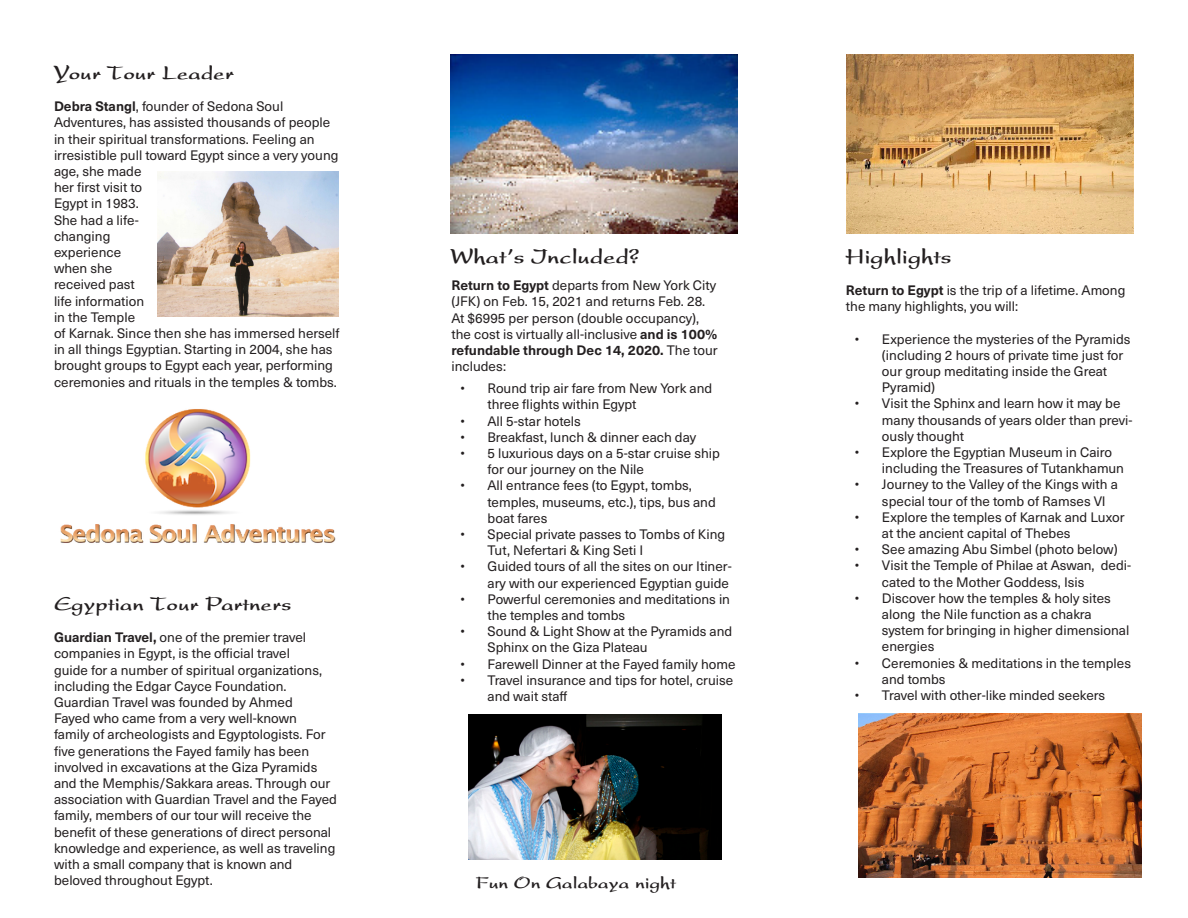
<style>
.page{position:relative;width:1188px;height:918px;background:#fff}
.page>*{position:absolute;margin:0;border:0;box-sizing:border-box;transform-origin:0 0}
.t1{font:700 22.5px "Present";color:#231f20}
.t2{font:700 21px "Present";color:#231f20}
.t3{font:700 18px "Present";color:#231f20}
.t4{font:13.5px/16.2px "Neue Haas Unica W1 G";color:#231f20}
.s1{font-weight:700}
.s2{color:#fff}
</style>
<div class="page">
<img style="left:858px;top:714px;width:283px;height:163px">
<img style="left:846px;top:54px;width:288px;height:180px">
<img style="left:469px;top:715px;width:252px;height:144px">
<img style="left:450px;top:54px;width:288px;height:180px">
<img style="left:158px;top:172px;width:180px;height:144px">
<img style="left:60px;top:409px;width:276px;height:134px">
<p class="t2" style="left:54px;top:61px;width:181px">Your Tour Leader</p>
<p class="t4" style="left:54px;top:98px;width:286px"><span class="s1">Debra Stangl</span>, founder of Sedona Soul<br>Adventures, has assisted thousands of people in their spiritual transformations. Feeling an irresistible pull toward Egypt since a very young age, she made<br>her first visit to<br>Egypt in 1983.</p>
<p class="t4" style="left:54px;top:211px;width:287px">She had a<span class="s2">.</span>life-<br>changing<br>experience<br>when she<br>received past<br>life information<br>in the Temple<br>of Karnak. Since then she has immersed herself in all things Egyptian. Starting in 2004, she has brought groups to Egypt each year, performing ceremonies and rituals in the temples &amp; tombs.</p>
<p class="t2" style="left:54px;top:592px;width:239px">Egyptian Tour Partners</p>
<p class="t4" style="left:54px;top:629px;width:285px"><span class="s1">Guardian Travel,</span> one of the premier travel companies in Egypt, is the official travel<br>guide for a number of spiritual organizations, including the Edgar Cayce Foundation.<br>Guardian Travel was founded by Ahmed<br>Fayed who came from a very well-known<br>family of archeologists and Egyptologists. For five generations the Fayed family has been involved in excavations at the Giza Pyramids and the Memphis/Sakkara areas. Through our association with Guardian Travel and the Fayed family, members of our tour will receive the benefit of these generations of direct personal knowledge and experience, as well as traveling with a small company that is known and beloved throughout Egypt.</p>
<p class="t1" style="left:450px;top:244px;width:191px">What’s Included?</p>
<p class="t1" style="left:846px;top:243px;width:107px">Highlights</p>
<p class="t4" style="left:846px;top:281px;width:281px"><span class="s1">Return to Egypt</span> is the trip of a lifetime. Among the many highlights, you will:</p>
<p class="t4" style="left:882px;top:330px;width:250px;text-indent:-27px">• Experience the mysteries of the Pyramids (including 2 hours of private time just for our group meditating inside the Great Pyramid)</p>
<p class="t4" style="left:882px;top:395px;width:252px;text-indent:-27px">• Visit the Sphinx and learn how it may be many thousands of years older than previ&shy;ously thought</p>
<p class="t4" style="left:882px;top:443px;width:244px;text-indent:-27px">• Explore the Egyptian Museum in Cairo including the Treasures of Tutankhamun</p>
<p class="t4" style="left:882px;top:476px;width:237px;text-indent:-27px">• Journey to the Valley of the Kings with a special tour of the tomb of Ramses VI</p>
<p class="t4" style="left:882px;top:508px;width:244px;text-indent:-27px">• Explore the temples of Karnak and Luxor at the ancient capital of Thebes</p>
<p class="t4" style="left:855px;top:541px;width:264px">• See amazing Abu Simbel (photo below)</p>
<p class="t4" style="left:882px;top:557px;width:251px;text-indent:-27px">• Visit the Temple of Philae at Aswan,<span class="s2">..</span>dedi&shy;cated to the Mother Goddess, Isis</p>
<p class="t4" style="left:882px;top:589px;width:249px;text-indent:-27px">• Discover how the temples &amp; holy sites along<span class="s2">..</span>the Nile function as a chakra system for<span class="s2">.</span>bringing in higher dimensional energies</p>
<p class="t4" style="left:882px;top:654px;width:251px;text-indent:-27px">• Ceremonies &amp; meditations in the temples and tombs</p>
<p class="t4" style="left:855px;top:686px;width:252px">• Travel with other-like minded seekers</p>
<p class="t4" style="left:452px;top:277px;width:266px"><span class="s1">Return to Egypt</span> departs from New York City (JFK) on Feb. 15, 2021 and returns Feb. 28.</p>
<p class="t4" style="left:452px;top:309px;width:268px">At $6995 per person (double occupancy), the cost is virtually all-inclusive <span class="s1">and is 100% refundable through Dec 14, 2020.</span> The tour includes:</p>
<p class="t4" style="left:488px;top:380px;width:226px;text-indent:-27px">• Round trip air fare from New York and three flights within Egypt</p>
<p class="t4" style="left:460px;top:412px;width:122px">• All 5-star hotels</p>
<p class="t4" style="left:460px;top:428px;width:237px">• Breakfast, lunch &amp; dinner each day</p>
<p class="t4" style="left:488px;top:444px;width:234px;text-indent:-27px">• 5 luxurious days on a 5-star cruise ship for our journey on the Nile</p>
<p class="t4" style="left:488px;top:477px;width:230px;text-indent:-27px">• All entrance fees (to Egypt, tombs, temples, museums, etc.), tips, bus and boat fares</p>
<p class="t4" style="left:488px;top:525px;width:239px;text-indent:-27px">• Special private passes to Tombs of King<br>Tut, Nefertari &amp; King Seti I</p>
<p class="t4" style="left:460px;top:558px;width:273px;text-align:right">• Guided tours of all the sites on our Itiner&shy;ary with our experienced Egyptian guide</p>
<p class="t4" style="left:488px;top:590px;width:244px;text-indent:-27px">• Powerful ceremonies and meditations in the temples and tombs</p>
<p class="t4" style="left:488px;top:623px;width:246px;text-indent:-27px">• Sound &amp; Light Show at the Pyramids and<br>Sphinx on the Giza Plateau</p>
<p class="t4" style="left:460px;top:655px;width:277px">• Farewell Dinner at the Fayed family home</p>
<p class="t4" style="left:488px;top:671px;width:247px;text-indent:-27px">• Travel insurance and tips for hotel, cruise and wait staff</p>
<p class="t3" style="left:476px;top:872px;width:201px">Fun On Galabaya night</p>
</div>
